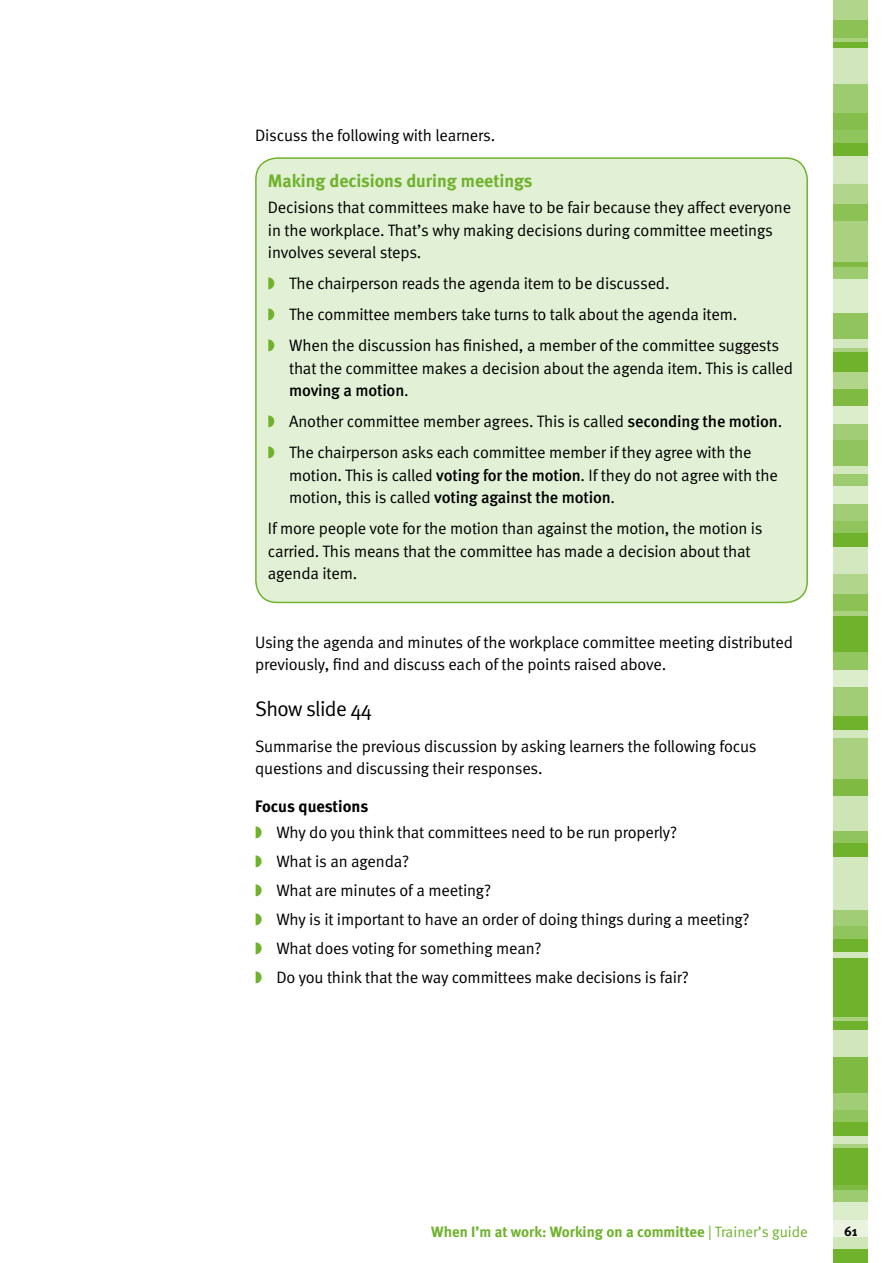
<style>
.page{position:relative;width:893px;height:1263px;background:#fff}
.page>*{position:absolute;margin:0;border:0;box-sizing:border-box;transform-origin:0 0}
.t1{font:21px "Meta Normal";letter-spacing:-.03em;color:#000}
.t2{font:700 18px "Meta";color:#6fb22c}
.t3{font:16.5px/22.5px "Meta Normal";letter-spacing:-.01em;color:#000}
.t4{font:500 16.5px "Meta";letter-spacing:-.01em;color:#000}
.t5{font:700 16.5px "Meta";letter-spacing:-.005em;color:#000}
.t6{font:700 15px "Meta";color:#6fb22c}
.t7{font:13.5px "Meta Bold Caps";color:#000}
.s1{color:#6fb22c}
.s2{font-family:"Meta Normal";font-weight:400}
.s3{font-family:"Meta";font-weight:500}
</style>
<div class="page">
<div style="left:833px;top:0;width:34px;height:19px;background:#b0d58b"></div>
<div style="left:833px;top:1px;width:34px;height:21px;background:#b0d58b"></div>
<div style="left:833px;top:21px;width:34px;height:21px;background:#8cc156"></div>
<div style="left:833px;top:38px;width:34px;height:21px;background:#a9d180"></div>
<svg style="left:833px;top:42px;width:34px;height:7px"></svg>
<div style="left:833px;top:49px;width:34px;height:35px;background:#d1e6bb"></div>
<div style="left:833px;top:84px;width:34px;height:35px;background:#9dcb70"></div>
<div style="left:833px;top:114px;width:34px;height:21px;background:#86be4e"></div>
<div style="left:833px;top:130px;width:34px;height:22px;background:#90c45d"></div>
<div style="left:833px;top:143px;width:34px;height:21px;background:#6fb22c"></div>
<div style="left:833px;top:157px;width:34px;height:31px;background:#d4e8c0"></div>
<div style="left:833px;top:184px;width:34px;height:21px;background:#b0d58b"></div>
<div style="left:833px;top:204px;width:34px;height:21px;background:#8cc156"></div>
<div style="left:833px;top:221px;width:34px;height:45px;background:#a9d180"></div>
<div style="left:833px;top:262px;width:34px;height:21px;background:#7fba43"></div>
<div style="left:833px;top:267px;width:34px;height:21px;background:#9dcb70"></div>
<div style="left:833px;top:280px;width:34px;height:39px;background:#dcedcc"></div>
<div style="left:833px;top:314px;width:34px;height:31px;background:#90c45d"></div>
<div style="left:833px;top:340px;width:34px;height:21px;background:#d4e8c0"></div>
<div style="left:833px;top:348px;width:34px;height:22px;background:#a9d180"></div>
<div style="left:833px;top:352px;width:34px;height:21px;background:#6fb22c"></div>
<div style="left:833px;top:372px;width:34px;height:21px;background:#b0d58b"></div>
<div style="left:833px;top:389px;width:34px;height:21px;background:#7fba43"></div>
<div style="left:833px;top:407px;width:34px;height:21px;background:#dcedcc"></div>
<div style="left:833px;top:424px;width:34px;height:21px;background:#a1cd76"></div>
<div style="left:833px;top:441px;width:34px;height:34px;background:#90c45d"></div>
<div style="left:833px;top:467px;width:34px;height:21px;background:#d4e8c0"></div>
<div style="left:833px;top:474px;width:34px;height:21px;background:#9dcb70"></div>
<div style="left:833px;top:487px;width:34px;height:21px;background:#dcedcc"></div>
<div style="left:833px;top:504px;width:34px;height:21px;background:#a1cd76"></div>
<div style="left:833px;top:521px;width:34px;height:21px;background:#90c45d"></div>
<div style="left:833px;top:533px;width:34px;height:22px;background:#6fb22c"></div>
<div style="left:833px;top:547px;width:34px;height:32px;background:#d4e8c0"></div>
<div style="left:833px;top:574px;width:34px;height:22px;background:#b0d58b"></div>
<div style="left:833px;top:594px;width:34px;height:22px;background:#8cc156"></div>
<div style="left:833px;top:612px;width:34px;height:21px;background:#a9d180"></div>
<div style="left:833px;top:616px;width:34px;height:41px;background:#6fb22c"></div>
<div style="left:833px;top:653px;width:34px;height:21px;background:#93c561"></div>
<div style="left:833px;top:670px;width:34px;height:21px;background:#dcedcc"></div>
<div style="left:833px;top:687px;width:34px;height:40px;background:#a1cd76"></div>
<div style="left:833px;top:717px;width:34px;height:21px;background:#6fb22c"></div>
<div style="left:833px;top:730px;width:34px;height:21px;background:#d4e8c0"></div>
<div style="left:833px;top:739px;width:34px;height:49px;background:#a9d180"></div>
<div style="left:833px;top:780px;width:34px;height:21px;background:#7fba43"></div>
<div style="left:833px;top:797px;width:34px;height:39px;background:#cde4b5"></div>
<div style="left:833px;top:831px;width:34px;height:21px;background:#90c45d"></div>
<div style="left:833px;top:844px;width:34px;height:21px;background:#6fb22c"></div>
<div style="left:833px;top:857px;width:34px;height:21px;background:#d4e8c0"></div>
<div style="left:833px;top:872px;width:34px;height:46px;background:#d4e8c0"></div>
<div style="left:833px;top:910px;width:34px;height:21px;background:#a1cd76"></div>
<div style="left:833px;top:927px;width:34px;height:21px;background:#90c45d"></div>
<div style="left:833px;top:939px;width:34px;height:21px;background:#6fb22c"></div>
<div style="left:833px;top:953px;width:34px;height:21px;background:#d4e8c0"></div>
<div style="left:833px;top:958px;width:34px;height:64px;background:#6fb22c"></div>
<div style="left:833px;top:1017px;width:34px;height:22px;background:#a9d180"></div>
<div style="left:833px;top:1021px;width:34px;height:22px;background:#6fb22c"></div>
<div style="left:833px;top:1030px;width:34px;height:29px;background:#d1e6bb"></div>
<div style="left:833px;top:1057px;width:34px;height:43px;background:#7fba43"></div>
<div style="left:833px;top:1093px;width:34px;height:21px;background:#a1cd76"></div>
<div style="left:833px;top:1110px;width:34px;height:21px;background:#90c45d"></div>
<div style="left:833px;top:1122px;width:34px;height:22px;background:#6fb22c"></div>
<div style="left:833px;top:1136px;width:34px;height:21px;background:#d4e8c0"></div>
<div style="left:833px;top:1144px;width:34px;height:22px;background:#a9d180"></div>
<div style="left:833px;top:1148px;width:34px;height:40px;background:#6fb22c"></div>
<div style="left:833px;top:1185px;width:34px;height:22px;background:#7fba43"></div>
<div style="left:833px;top:1190px;width:34px;height:21px;background:#9dcb70"></div>
<div style="left:833px;top:1203px;width:34px;height:21px;background:#dcedcc"></div>
<div style="left:833px;top:1220px;width:34px;height:21px;background:#e9f3df"></div>
<div style="left:833px;top:1237px;width:34px;height:21px;background:#cfe6b9"></div>
<div style="left:833px;top:1249px;width:34px;height:14px;background:#6fb22c"></div>
<hr style="left:833px;top:1262px;width:34px;height:1px;background:#d4e8c0">
<div style="left:256px;top:158px;width:551px;height:444px;background:#e2f0d5;border-radius:21px"></div>
<div style="left:255px;top:157px;width:553px;height:446px;border:2px solid #6fb22c;border-radius:21px"></div>
<p class="t3" style="left:255px;top:123px;width:242px">Discuss the following with learners.</p>
<p class="t2" style="left:268px;top:170px;width:266px">Making decisions during meetings</p>
<p class="t3" style="left:268px;top:196px;width:525px">Decisions that committees make have to be fair because they affect everyone in the workplace. That’s why making decisions during committee meetings involves several steps.</p>
<p class="t3" style="left:268px;top:268px;width:513px;line-height:31px"><span class="s1">◗</span> The chairperson reads the agenda item to be discussed.<br><span class="s1">◗</span> The committee members take turns to talk about the agenda item.<br><span class="s1">◗</span> When the discussion has finished, a member of the committee suggests</p>
<p class="t3" style="left:289px;top:357px;width:505px">that the committee makes a decision about the agenda item. This is called</p>
<p class="t4" style="left:289px;top:381px;width:121px">moving a motion<span class="s2">.</span></p>
<p class="t3" style="left:268px;top:406px;width:516px;line-height:31px"><span class="s1">◗</span> Another committee member agrees. This is called <span class="s3">seconding the motion</span>. <span class="s1">◗</span> The chairperson asks each committee member if they agree with the</p>
<p class="t3" style="left:289px;top:464px;width:490px">motion. This is called <span class="s3">voting for the motion</span>. If they do not agree with the</p>
<p class="t4" style="left:289px;top:488px;width:327px"><span class="s2">motion, this is called</span> voting against the motion<span class="s2">.</span></p>
<p class="t3" style="left:268px;top:517px;width:496px">If more people vote for the motion than against the motion, the motion is carried. This means that the committee has made a decision about that agenda item.</p>
<p class="t3" style="left:255px;top:631px;width:539px">Using the agenda and minutes of the workplace committee meeting distributed previously, find and discuss each of the points raised above.</p>
<p class="t1" style="left:255px;top:697px;width:119px">Show slide 44</p>
<p class="t3" style="left:255px;top:734px;width:503px">Summarise the previous discussion by asking learners the following focus questions and discussing their responses.</p>
<p class="t5" style="left:255px;top:796px;width:115px">Focus questions</p>
<p class="t3" style="left:255px;top:818px;width:496px;line-height:29px"><span class="s1">◗</span> Why do you think that committees need to be run properly?<br><span class="s1">◗</span> What is an agenda?<br><span class="s1">◗</span> What are minutes of a meeting?<br><span class="s1">◗</span> Why is it important to have an order of doing things during a meeting? <span class="s1">◗</span> What does voting for something mean?<br><span class="s1">◗</span> Do you think that the way committees make decisions is fair?</p>
<p class="t6" style="left:431px;top:1223px;width:378px">When I’m at work: Working on a committee <span class="s2">| Trainer’s guide</span></p>
<p class="t7" style="left:844px;top:1223px;width:8px">61</p>
</div>
